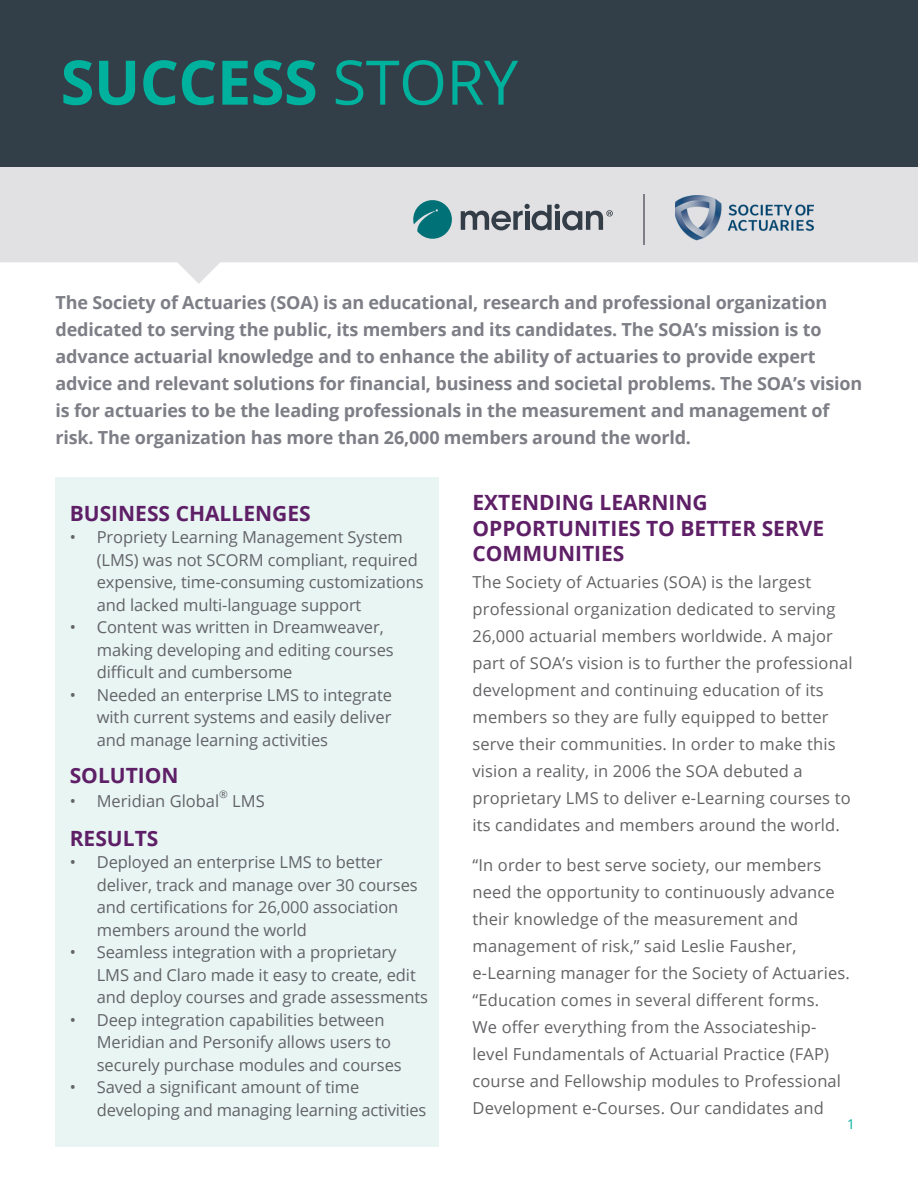
<style>
.page{position:relative;width:918px;height:1188px;background:#fff}
.page>*{position:absolute;margin:0;border:0;box-sizing:border-box;transform-origin:0 0}
.t1{font:700 61.5px "Open Sans";letter-spacing:-.01em;color:#00b29e}
.sub_head_purple_copy{font:700 21px/25.2px "Open Sans";color:#5e1f67}
.INTRO_COPY{font:700 18px/27px "Open Sans";letter-spacing:-.01em;color:#7d7e86}
.body_copy{font:16.5px/27px "Open Sans";letter-spacing:.01em;color:#636366}
.body_copy-2{font:16.5px/22.5px "Open Sans";letter-spacing:-.01em;color:#636366}
.t2{font:13.5px "Open Sans";color:#00b29e}
.t3{font:10.5px "Open Sans";color:#636366}
.s1{font-weight:400}
</style>
<div class="page">
<svg style="left:0;top:166px;width:918px;height:118px;fill:#e1e0e2"></svg>
<div style="left:0;top:0;width:918px;height:166px;background:#323e48"></div>
<div style="left:56px;top:478px;width:383px;height:669px;background:#e8f5f3"></div>
<img style="left:675px;top:194px;width:140px;height:48px">
<hr style="left:643px;top:194px;width:1px;height:51px;background:#7d7e86">
<svg style="left:413px;top:200px;width:39px;height:39px;background:#3e9094"></svg>
<svg style="left:461px;top:204px;width:152px;height:26px;background:#9b9ea4"></svg>
<p class="t1" style="left:61px;top:39px;width:459px">SUCCESS <span class="s1">STORY</span></p>
<p class="INTRO_COPY" style="left:56px;top:288px;width:808px">The Society of Actuaries (SOA) is an educational, research and professional organization dedicated to serving the public, its members and its candidates. The SOA’s mission is to advance actuarial knowledge and to enhance the ability of actuaries to provide expert advice and relevant solutions for financial, business and societal problems. The SOA’s vision is for actuaries to be the leading professionals in the measurement and management of risk. The organization has more than 26,000 members around the world.</p>
<p class="sub_head_purple_copy" style="left:70px;top:500px;width:242px">BUSINESS CHALLENGES</p>
<p class="body_copy" style="left:97px;top:526px;width:328px;line-height:22.5px;text-indent:-27px">• Propriety Learning Management System (LMS) was not SCORM compliant, required expensive, time-consuming customizations and lacked multi-language support</p>
<p class="body_copy" style="left:97px;top:616px;width:299px;line-height:22.5px;text-indent:-27px">• Content was written in Dreamweaver, making developing and editing courses difficult and cumbersome</p>
<p class="body_copy" style="left:97px;top:683px;width:297px;line-height:22.5px;text-align:justify;text-indent:-27px">• Needed an enterprise LMS to integrate with current systems and easily deliver and manage learning activities</p>
<p class="sub_head_purple_copy" style="left:70px;top:762px;width:110px">SOLUTION</p>
<p class="body_copy" style="left:70px;top:787px;width:151px">• Meridian Global</p>
<p class="t3" style="left:219px;top:787px;width:10px">®</p>
<p class="body_copy" style="left:232px;top:787px;width:34px">LMS</p>
<p class="sub_head_purple_copy" style="left:70px;top:825px;width:90px">RESULTS</p>
<p class="body_copy" style="left:97px;top:851px;width:323px;line-height:22.5px;text-indent:-27px">• Deployed an enterprise LMS to better deliver, track and manage over 30 courses and certifications for 26,000 association members around the world</p>
<p class="body_copy" style="left:97px;top:941px;width:333px;line-height:22.5px;text-indent:-27px">• Seamless integration with a proprietary<br>LMS and Claro made it easy to create, edit and deploy courses and grade assessments</p>
<p class="body_copy" style="left:97px;top:1008px;width:307px;line-height:22.5px;text-indent:-27px">• Deep integration capabilities between<br>Meridian and Personify allows users to securely purchase modules and courses</p>
<p class="body_copy-2" style="left:97px;top:1076px;width:331px;text-indent:-27px">• Saved a significant amount of time developing and managing learning activities</p>
<p class="sub_head_purple_copy" style="left:472px;top:490px;width:353px">EXTENDING LEARNING<br>OPPORTUNITIES TO BETTER SERVE<br>COMMUNITIES</p>
<p class="body_copy" style="left:472px;top:568px;width:382px">The Society of Actuaries (SOA) is the largest professional organization dedicated to serving 26,000 actuarial members worldwide. A major part of SOA’s vision is to further the professional development and continuing education of its members so they are fully equipped to better serve their communities. In order to make this vision a reality, in 2006 the SOA debuted a proprietary LMS to deliver e-Learning courses to its candidates and members around the world.</p>
<p class="body_copy" style="left:472px;top:851px;width:379px">“In order to best serve society, our members need the opportunity to continuously advance their knowledge of the measurement and management of risk,” said Leslie Fausher, e-Learning manager for the Society of Actuaries. “Education comes in several different forms.<br>We offer everything from the Associateship&shy;level Fundamentals of Actuarial Practice (FAP) course and Fellowship modules to Professional Development e-Courses. Our candidates and</p>
<p class="t2" style="left:847px;top:1115px;width:9px">1</p>
</div>
